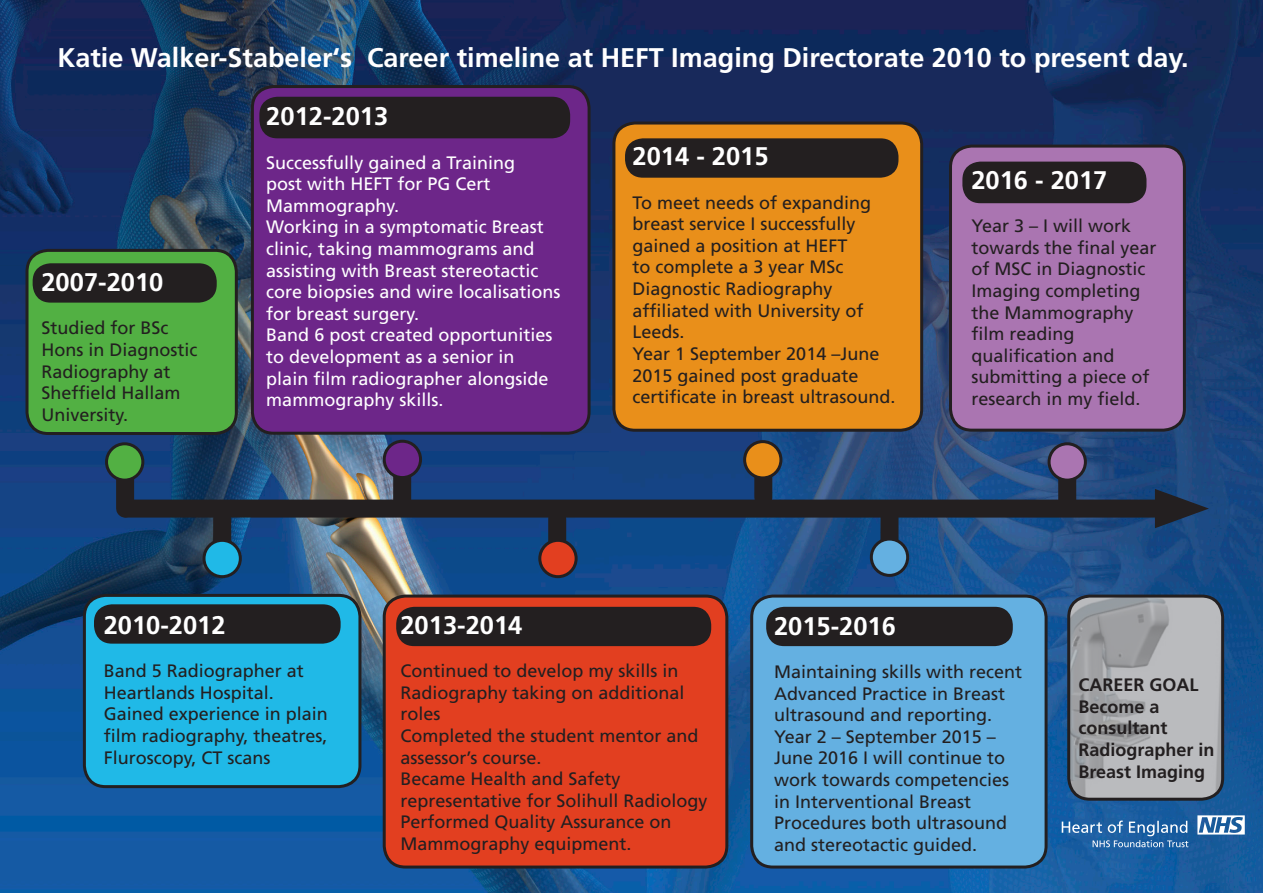
<style>
.page{position:relative;width:1263px;height:893px;background:#fff}
.page>*{position:absolute;margin:0;border:0;box-sizing:border-box;transform-origin:0 0}
.t1{font:700 27px "Frutiger";color:#fff}
.t2{font:700 25.5px "Frutiger";color:#fff}
.t3{font:18px/21.6px "Frutiger";color:#231f20}
.t4{font:18px/21.6px "Frutiger";color:#fff}
.t5{font:700 18px/21.6px "Frutiger";color:#231f20}
</style>
<div class="page">
<img style="left:0;top:0;width:1263px;height:893px">
<div style="left:27px;top:250px;width:209px;height:183px;background:#52b043;border-radius:21px"></div>
<div style="left:26px;top:249px;width:212px;height:186px;border:3px solid #231f20;border-radius:21px"></div>
<div style="left:33px;top:263px;width:184px;height:40px;background:#231f20;border-radius:18px"></div>
<div style="left:84px;top:595px;width:276px;height:192px;background:#20b9e7;border-radius:21px"></div>
<div style="left:83px;top:594px;width:278px;height:194px;border:3px solid #231f20;border-radius:21px"></div>
<div style="left:252px;top:87px;width:337px;height:346px;background:#6d2689;border-radius:21px"></div>
<div style="left:251px;top:85px;width:339px;height:350px;border:3px solid #231f20;border-radius:21px"></div>
<div style="left:94px;top:604px;width:247px;height:40px;background:#231f20;border-radius:18px"></div>
<div style="left:384px;top:596px;width:343px;height:271px;background:#e23f20;border-radius:21px"></div>
<div style="left:383px;top:595px;width:345px;height:273px;border:3px solid #231f20;border-radius:21px"></div>
<div style="left:396px;top:607px;width:315px;height:39px;background:#231f20;border-radius:18px"></div>
<div style="left:752px;top:596px;width:294px;height:271px;background:#64b0e1;border-radius:21px"></div>
<div style="left:750px;top:595px;width:297px;height:273px;border:3px solid #231f20;border-radius:21px"></div>
<div style="left:614px;top:123px;width:308px;height:307px;background:#e98f1a;border-radius:21px"></div>
<div style="left:612px;top:122px;width:311px;height:310px;border:3px solid #231f20;border-radius:21px"></div>
<div style="left:259px;top:97px;width:311px;height:41px;background:#231f20;border-radius:18px"></div>
<div style="left:625px;top:138px;width:273px;height:40px;background:#231f20;border-radius:18px"></div>
<div style="left:766px;top:607px;width:247px;height:39px;background:#231f20;border-radius:18px"></div>
<div style="left:950px;top:146px;width:234px;height:284px;background:#aa75b1;border-radius:21px"></div>
<div style="left:949px;top:145px;width:237px;height:287px;border:3px solid #231f20;border-radius:21px"></div>
<img style="left:1069px;top:596px;width:154px;height:203px">
<div style="left:1067px;top:595px;width:157px;height:206px;border:3px solid #231f20;border-radius:21px"></div>
<div style="left:962px;top:162px;width:184px;height:41px;background:#231f20;border-radius:18px"></div>
<div style="left:126px;top:500px;width:1051px;height:18px;background:#231f20"></div>
<svg style="left:1155px;top:489px;width:54px;height:39px"></svg>
<div style="left:116px;top:469px;width:18px;height:40px;background:#231f20"></div>
<div style="left:213px;top:519px;width:18px;height:40px;background:#231f20"></div>
<div style="left:393px;top:460px;width:18px;height:40px;background:#231f20"></div>
<div style="left:548px;top:519px;width:18px;height:40px;background:#231f20"></div>
<div style="left:754px;top:458px;width:18px;height:39px;background:#231f20"></div>
<div style="left:1058px;top:461px;width:18px;height:40px;background:#231f20"></div>
<div style="left:880px;top:518px;width:18px;height:40px;background:#231f20"></div>
<div style="left:107px;top:444px;width:36px;height:36px;background:#52b043;border-radius:50%"></div>
<div style="left:105px;top:442px;width:39px;height:40px;border:3px solid #231f20;border-radius:50%"></div>
<div style="left:204px;top:540px;width:36px;height:37px;background:#20b9e7;border-radius:50%"></div>
<div style="left:202px;top:539px;width:40px;height:39px;border:3px solid #231f20;border-radius:50%"></div>
<div style="left:384px;top:441px;width:36px;height:37px;background:#6d2689;border-radius:50%"></div>
<div style="left:383px;top:440px;width:39px;height:39px;border:3px solid #231f20;border-radius:50%"></div>
<div style="left:540px;top:540px;width:36px;height:37px;background:#e23f20;border-radius:50%"></div>
<div style="left:538px;top:539px;width:40px;height:39px;border:3px solid #231f20;border-radius:50%"></div>
<div style="left:745px;top:442px;width:36px;height:36px;background:#e98f1a;border-radius:50%"></div>
<div style="left:743px;top:440px;width:39px;height:39px;border:3px solid #231f20;border-radius:50%"></div>
<div style="left:871px;top:539px;width:37px;height:36px;background:#64b0e1;border-radius:50%"></div>
<div style="left:870px;top:538px;width:39px;height:39px;border:3px solid #231f20;border-radius:50%"></div>
<div style="left:1049px;top:444px;width:36px;height:36px;background:#aa75b1;border-radius:50%"></div>
<div style="left:1047px;top:442px;width:40px;height:40px;border:3px solid #231f20;border-radius:50%"></div>
<svg style="left:1062px;top:815px;width:183px;height:32px;background:#447bb1"></svg>
<p class="t1" style="left:57px;top:42px;width:1133px">Katie Walker-Stabeler‘s Career timeline at HEFT Imaging Directorate 2010 to present day.</p>
<p class="t2" style="left:41px;top:267px;width:123px">2007-2010</p>
<p class="t3" style="left:41px;top:317px;width:158px">Studied for BSc<br>Hons in Diagnostic<br>Radiography at<br>Sheffield Hallam<br>University.</p>
<p class="t2" style="left:266px;top:101px;width:123px">2012-2013</p>
<p class="t4" style="left:266px;top:151px;width:250px">Successfully gained a Training post with HEFT for PG Cert<br>Mammography.</p>
<p class="t4" style="left:266px;top:216px;width:296px">Working in a symptomatic Breast clinic, taking mammograms and assisting with Breast stereotactic core biopsies and wire localisations for breast surgery.</p>
<p class="t4" style="left:266px;top:324px;width:288px">Band 6 post created opportunities to development as a senior in plain film radiographer alongside mammography skills.</p>
<p class="t2" style="left:632px;top:142px;width:138px">2014 - 2015</p>
<p class="t3" style="left:632px;top:191px;width:240px">To meet needs of expanding breast service I successfully gained a position at HEFT<br>to complete a 3 year MSc<br>Diagnostic Radiography affiliated with University of<br>Leeds.</p>
<p class="t3" style="left:632px;top:343px;width:265px">Year 1 September 2014 –June<br>2015 gained post graduate certificate in breast ultrasound.</p>
<p class="t2" style="left:971px;top:165px;width:138px">2016 - 2017</p>
<p class="t3" style="left:971px;top:215px;width:187px">Year 3 – I will work towards the final year of MSC in Diagnostic<br>Imaging completing the Mammography film reading qualification and submitting a piece of research in my field.</p>
<p class="t2" style="left:104px;top:610px;width:123px">2010-2012</p>
<p class="t3" style="left:104px;top:660px;width:202px">Band 5 Radiographer at<br>Heartlands Hospital.</p>
<p class="t3" style="left:104px;top:703px;width:226px;text-align:justify">Gained experience in plain film radiography, theatres, Fluroscopy, CT scans</p>
<p class="t2" style="left:400px;top:610px;width:123px">2013-2014</p>
<p class="t3" style="left:400px;top:660px;width:286px">Continued to develop my skills in<br>Radiography taking on additional roles</p>
<p class="t3" style="left:400px;top:725px;width:300px">Completed the student mentor and assessor’s course.</p>
<p class="t3" style="left:400px;top:768px;width:309px">Became Health and Safety representative for Solihull Radiology</p>
<p class="t3" style="left:400px;top:811px;width:273px">Performed Quality Assurance on<br>Mammography equipment.</p>
<p class="t2" style="left:774px;top:611px;width:123px">2015-2016</p>
<p class="t3" style="left:774px;top:661px;width:250px">Maintaining skills with recent<br>Advanced Practice in Breast ultrasound and reporting.</p>
<p class="t3" style="left:774px;top:725px;width:237px">Year 2 – September 2015 –<br>June 2016 I will continue to work towards competencies in Interventional Breast<br>Procedures both ultrasound and stereotactic guided.</p>
<p class="t5" style="left:1078px;top:674px;width:122px">CAREER GOAL</p>
<p class="t5" style="left:1078px;top:695px;width:138px">Become a consultant<br>Radiographer in<br>Breast Imaging</p>
</div>
